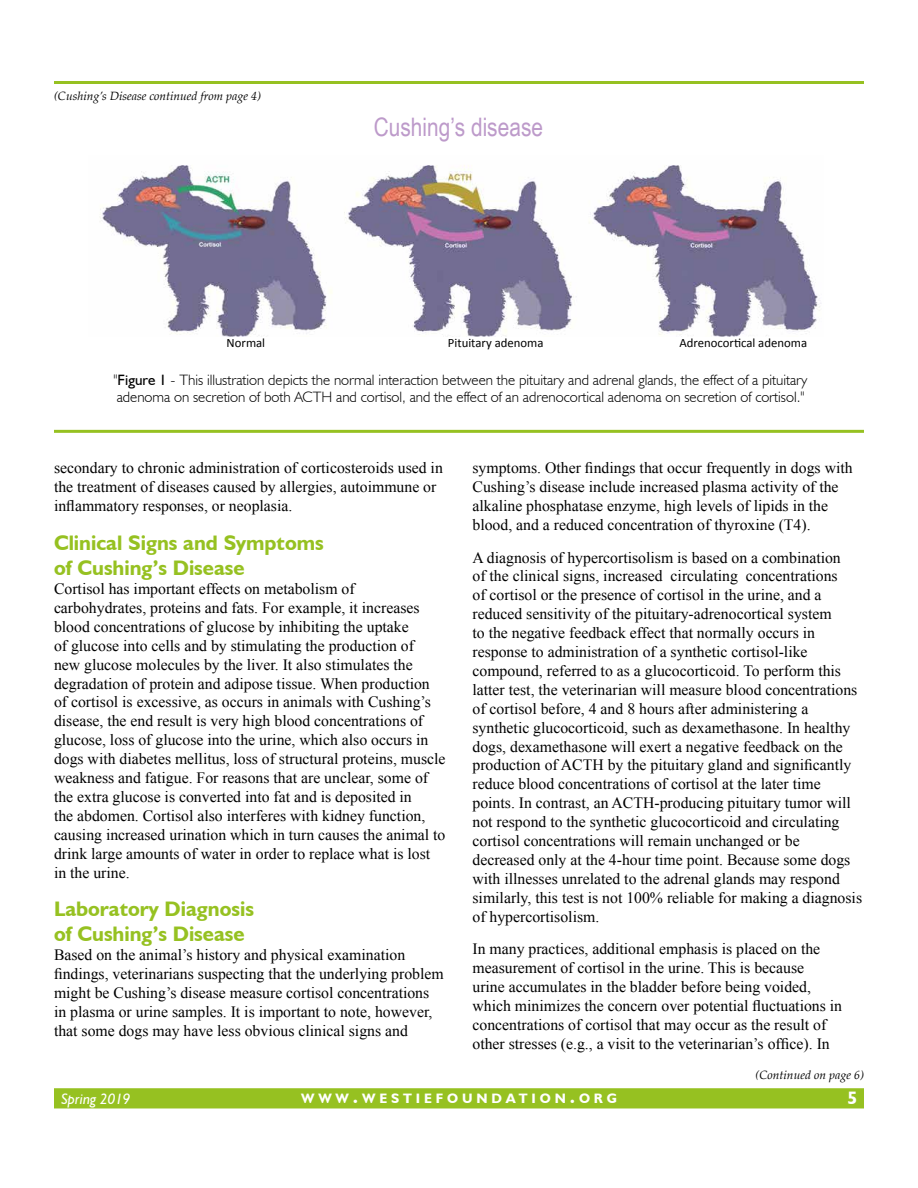
<style>
.page{position:relative;width:918px;height:1188px;background:#fff}
.page>*{position:absolute;margin:0;border:0;box-sizing:border-box;transform-origin:0 0}
.t1{font:25.5px "Arial Narrow";color:#bd9aca}
.t2{font:700 21px/25.2px "Humanist 521 BT";color:#96c121}
.t3{font:700 18px "Humanist 521 BT";color:#fff}
.t4{font:15.75px/18.9px "Times New Roman";color:#000}
.t5{font:300 15px/17.2px "Humanist 521 BT";color:#000}
.t6{font:italic 15px "Humanist 521 BT";color:#fff}
.t7{font:700 13.65px "Humanist 521 BT";letter-spacing:.285em;color:#fff}
.t8{font:12.75px "Calibri";color:#000}
.t9{font:italic 12px "Palatino";color:#000}
.s1{font-weight:400}
.s2{font-size:19.5px}
</style>
<div class="page">
<hr style="left:54px;top:81px;width:810px;height:3px;background:#96c121">
<div style="left:55px;top:1089px;width:808px;height:19px;background:#96c121"></div>
<div style="left:54px;top:1088px;width:810px;height:20px;border:2px solid #96c121"></div>
<img style="left:100px;top:165px;width:721px;height:172px">
<hr style="left:54px;top:430px;width:810px;height:3px;background:#96c121">
<p class="t9" style="left:54px;top:86px;width:209px">(Cushing’s Disease continued from page 4)</p>
<h1 class="t1" style="left:374px;top:109px;width:171px">Cushing’s disease</h1>
<p class="t8" style="left:227px;top:335px;width:40px">Normal</p>
<p class="t8" style="left:448px;top:335px;width:97px">Pituitary adenoma</p>
<p class="t8" style="left:679px;top:335px;width:129px">Adrenocortical adenoma</p>
<p class="t5" style="left:114px;top:371px;width:695px">"<span class="s1">Figure 1</span> - This illustration depicts the normal interaction between the pituitary and adrenal glands, the effect of a pituitary adenoma on secretion of both ACTH and cortisol, and the effect of an adrenocortical adenoma on secretion of cortisol."</p>
<p class="t4" style="left:54px;top:458px;width:390px">secondary to chronic administration of corticosteroids used in the treatment of diseases caused by allergies, autoimmune or inflammatory responses, or neoplasia.</p>
<h2 class="t2" style="left:54px;top:530px;width:271px">Clinical Signs and Symptoms of Cushing’s Disease</h2>
<p class="t4" style="left:54px;top:579px;width:393px">Cortisol has important effects on metabolism of carbohydrates, proteins and fats. For example, it increases blood concentrations of glucose by inhibiting the uptake<br>of glucose into cells and by stimulating the production of<br>new glucose molecules by the liver. It also stimulates the degradation of protein and adipose tissue. When production of cortisol is excessive, as occurs in animals with Cushing’s disease, the end result is very high blood concentrations of glucose, loss of glucose into the urine, which also occurs in dogs with diabetes mellitus, loss of structural proteins, muscle weakness and fatigue. For reasons that are unclear, some of the extra glucose is converted into fat and is deposited in<br>the abdomen. Cortisol also interferes with kidney function, causing increased urination which in turn causes the animal to drink large amounts of water in order to replace what is lost in the urine.</p>
<h2 class="t2" style="left:54px;top:896px;width:202px">Laboratory Diagnosis of Cushing’s Disease</h2>
<p class="t4" style="left:54px;top:945px;width:391px">Based on the animal’s history and physical examination findings, veterinarians suspecting that the underlying problem might be Cushing’s disease measure cortisol concentrations in plasma or urine samples. It is important to note, however, that some dogs may have less obvious clinical signs and</p>
<p class="t4" style="left:472px;top:458px;width:382px">symptoms. Other findings that occur frequently in dogs with Cushing’s disease include increased plasma activity of the alkaline phosphatase enzyme, high levels of lipids in the blood, and a reduced concentration of thyroxine (T4).</p>
<p class="t4" style="left:472px;top:548px;width:391px">A diagnosis of hypercortisolism is based on a combination<br>of the clinical signs, increased circulating concentrations<br>of cortisol or the presence of cortisol in the urine, and a reduced sensitivity of the pituitary-adrenocortical system<br>to the negative feedback effect that normally occurs in response to administration of a synthetic cortisol-like compound, referred to as a glucocorticoid. To perform this latter test, the veterinarian will measure blood concentrations of cortisol before, 4 and 8 hours after administering a synthetic glucocorticoid, such as dexamethasone. In healthy dogs, dexamethasone will exert a negative feedback on the production of ACTH by the pituitary gland and significantly reduce blood concentrations of cortisol at the later time points. In contrast, an ACTH-producing pituitary tumor will not respond to the synthetic glucocorticoid and circulating cortisol concentrations will remain unchanged or be decreased only at the 4-hour time point. Because some dogs with illnesses unrelated to the adrenal glands may respond similarly, this test is not 100% reliable for making a diagnosis of hypercortisolism.</p>
<p class="t4" style="left:472px;top:939px;width:371px">In many practices, additional emphasis is placed on the measurement of cortisol in the urine. This is because<br>urine accumulates in the bladder before being voided, which minimizes the concern over potential fluctuations in concentrations of cortisol that may occur as the result of other stresses (e.g., a visit to the veterinarian’s office). In</p>
<p class="t9" style="left:756px;top:1065px;width:110px">(Continued on page 6)</p>
<p class="t6" style="left:62px;top:1090px;width:71px">Spring 2019</p>
<p class="t7" style="left:301px;top:1090px;width:317px">WWW<span class="s2">.</span>WESTIEFOUNDATION<span class="s2">.</span>ORG</p>
<p class="t3" style="left:847px;top:1087px;width:11px">5</p>
</div>
